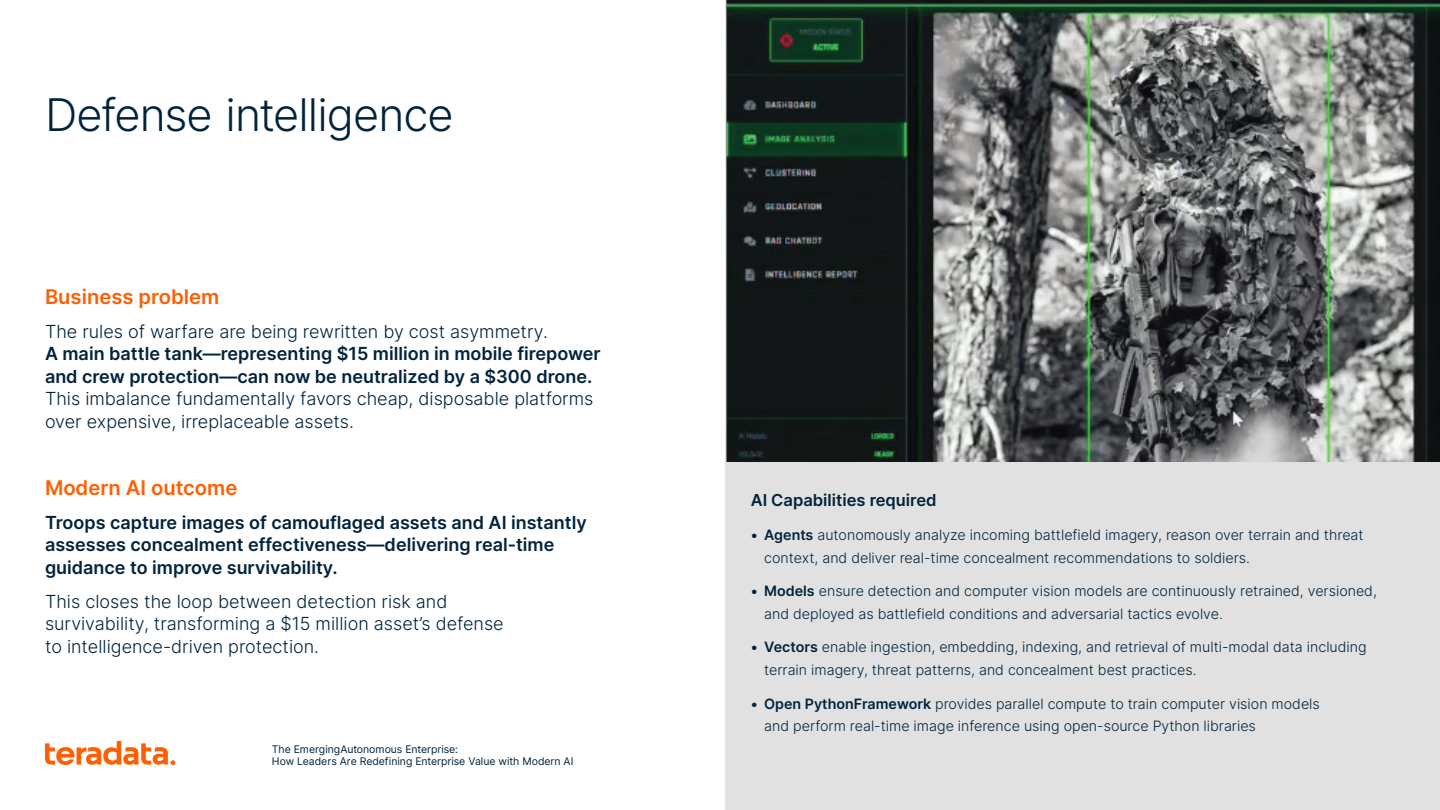
<style>
.page{position:relative;width:1440px;height:810px;background:#fff}
.page>*{position:absolute;margin:0;border:0;box-sizing:border-box;transform-origin:0 0}
.t1{font:300 45px "Inter";letter-spacing:-.02em;color:#00233c}
.t2{font:600 20.25px "Inter";color:#ff5f02}
.t3{font:300 18px/22.5px "Inter";color:#00233c}
.t4{font:600 18px/22.5px "Inter";color:#00233c}
.t5{font:600 16.5px "Inter";color:#00233c}
.t6{font:300 14.25px/22.5px "Inter";color:#00233c}
.t7{font:10.5px/12px "Inter";color:#00233c}
.s1{font-weight:600}
</style>
<div class="page">
<svg style="left:45px;top:741px;width:130px;height:24px"></svg>
<div style="left:726px;top:0;width:714px;height:810px;background:#e1e1e1"></div>
<img style="left:726px;top:0;width:714px;height:461px">
<h1 class="t1" style="left:45px;top:82px;width:410px">Defense intelligence</h1>
<h2 class="t2" style="left:45px;top:281px;width:176px">Business problem</h2>
<p class="t3" style="left:45px;top:319px;width:504px">The rules of warfare are being rewritten by cost asymmetry.</p>
<p class="t4" style="left:45px;top:342px;width:557px">A main battle tank—representing $15 million in mobile firepower and crew protection—can now be neutralized by a $300 drone.</p>
<p class="t3" style="left:45px;top:387px;width:550px">This imbalance fundamentally favors cheap, disposable platforms over expensive, irreplaceable assets.</p>
<h2 class="t2" style="left:45px;top:473px;width:194px">Modern AI outcome</h2>
<p class="t4" style="left:45px;top:510px;width:543px">Troops capture images of camouflaged assets and AI instantly assesses concealment effectiveness—delivering real-time guidance to improve survivability.</p>
<p class="t3" style="left:45px;top:589px;width:460px">This closes the loop between detection risk and survivability, transforming a $15 million asset’s defense to intelligence-driven protection.</p>
<p class="t7" style="left:272px;top:743px;width:303px">The EmergingAutonomous Enterprise:<br>How Leaders Are Redefining Enterprise Value with Modern AI</p>
<p class="t5" style="left:751px;top:488px;width:187px">AI Capabilities required</p>
<p class="t6" style="left:764px;top:523px;width:601px;text-indent:-13px"><span class="s1">• Agents</span> autonomously analyze incoming battlefield imagery, reason over terrain and threat context, and deliver real-time concealment recommendations to soldiers.</p>
<p class="t6" style="left:764px;top:580px;width:614px;text-indent:-13px"><span class="s1">• Models</span> ensure detection and computer vision models are continuously retrained, versioned, and deployed as battlefield conditions and adversarial tactics evolve.</p>
<p class="t6" style="left:764px;top:636px;width:604px;text-indent:-13px"><span class="s1">• Vectors</span> enable ingestion, embedding, indexing, and retrieval of multi-modal data including terrain imagery, threat patterns, and concealment best practices.</p>
<p class="t6" style="left:764px;top:692px;width:557px;text-indent:-13px"><span class="s1">• Open PythonFramework</span> provides parallel compute to train computer vision models and perform real-time image inference using open-source Python libraries</p>
</div>
